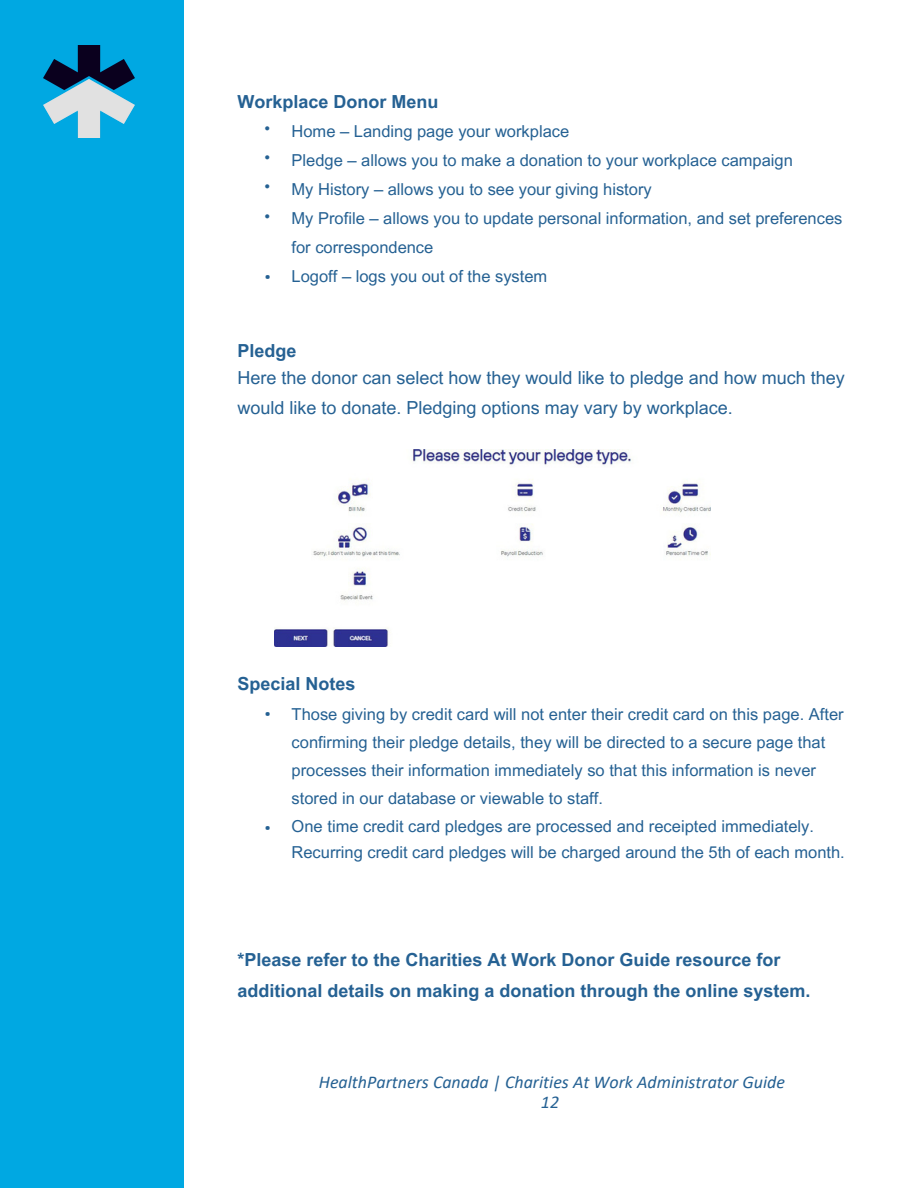
<style>
.page{position:relative;width:918px;height:1188px;background:#fff}
.page>*{position:absolute;margin:0;border:0;box-sizing:border-box;transform-origin:0 0}
.t1{font:700 18px/30.3px "Arial MT Pro";color:#256193}
.t2{font:18px/30.3px "Arial MT Pro";color:#256193}
.t3{font:italic 18px/20.2px "Calibri";color:#256193;text-align:center}
.t4{font:16.5px/29.2px "Arial MT Pro";color:#256193}
.t5{font:16.5px "IBM Plex Sans";color:#256193}
</style>
<div class="page">
<img style="left:275px;top:450px;width:435px;height:197px">
<div style="left:0;top:0;width:184px;height:1188px;background:#00a8e2"></div>
<img style="left:43px;top:46px;width:91px;height:92px">
<p class="t1" style="left:238px;top:88px;width:203px">Workplace Donor Menu</p>
<p class="t4" style="left:265px;top:116px;width:7px;text-align:justify">• • • •</p>
<p class="t5" style="left:265px;top:265px;width:8px">•</p>
<p class="t4" style="left:292px;top:118px;width:552px">Home – Landing page your workplace<br>Pledge – allows you to make a donation to your workplace campaign<br>My History – allows you to see your giving history<br>My Profile – allows you to update personal information, and set preferences</p>
<p class="t4" style="left:292px;top:234px;width:143px">for correspondence</p>
<h1 class="t4" style="left:292px;top:263px;width:257px">Logoff – logs you out of the system</h1>
<p class="t1" style="left:238px;top:338px;width:61px">Pledge</p>
<p class="t2" style="left:238px;top:365px;width:609px">Here the donor can select how they would like to pledge and how much they would like to donate. Pledging options may vary by workplace.</p>
<h1 class="t1" style="left:238px;top:671px;width:120px">Special Notes</h1>
<p class="t5" style="left:265px;top:702px;width:8px">•</p>
<p class="t5" style="left:265px;top:816px;width:8px">•</p>
<p class="t4" style="left:292px;top:702px;width:554px;line-height:28.2px">Those giving by credit card will not enter their credit card on this page. After confirming their pledge details, they will be directed to a secure page that processes their information immediately so that this information is never stored in our database or viewable to staff.<br>One time credit card pledges are processed and receipted immediately.</p>
<p class="t4" style="left:292px;top:840px;width:555px">Recurring credit card pledges will be charged around the 5th of each month.</p>
<p class="t1" style="left:238px;top:947px;width:575px">*Please refer to the Charities At Work Donor Guide resource for additional details on making a donation through the online system.</p>
<p class="t3" style="left:319px;top:1073px;width:468px">HealthPartners Canada | Charities At Work Administrator Guide<br>12</p>
</div>
